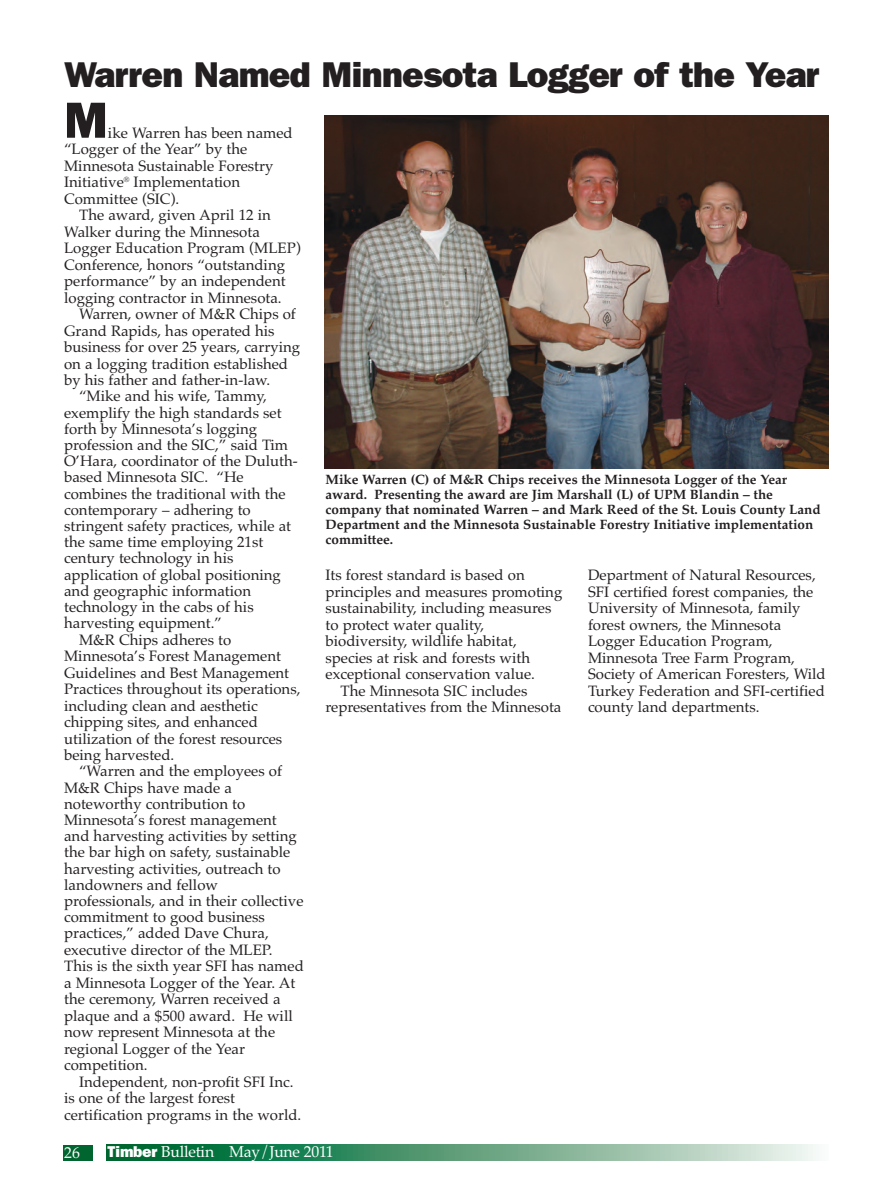
<style>
.page{position:relative;width:891px;height:1188px;background:#fff}
.page>*{position:absolute;margin:0;border:0;box-sizing:border-box;transform-origin:0 0}
.t1{font:800 51px "Franklin Gothic";color:#231f20}
.t2{font:800 36px "Franklin Gothic";letter-spacing:-.02em;color:#231f20}
.t3{font:15.75px "Palatino";letter-spacing:-.015em;color:#fff}
.t4{font:15px/16.5px "Palatino";color:#231f20}
.t5{font:13.5px/15px "Palatino Bold TT";color:#231f20}
.s1{font-family:"Franklin Gothic";font-weight:800}
</style>
<div class="page">
<div style="left:63px;top:1145px;width:30px;height:15px;background:#00652e"></div>
<svg style="left:106px;top:1145px;width:710px;height:15px;background:#62a381"></svg>
<img style="left:324px;top:116px;width:504px;height:352px">
<h2 class="t2" style="left:64px;top:53px;width:757px">Warren Named Minnesota Logger of the Year</h2>
<h1 class="t1" style="left:64px;top:90px;width:45px">M</h1>
<p class="t4" style="left:64px;top:124px;width:230px;text-indent:44px">ike Warren has been named “Logger of the Year” by the<br>Minnesota Sustainable Forestry<br>Initiative<sup>®</sup> Implementation<br>Committee (SIC).</p>
<p class="t4" style="left:64px;top:207px;width:238px;text-indent:15px">The award, given April 12 in<br>Walker during the Minnesota<br>Logger Education Program (MLEP)<br>Conference, honors “outstanding performance” by an independent logging contractor in Minnesota.</p>
<p class="t4" style="left:79px;top:306px;width:218px">Warren, owner of M&amp;R Chips of</p>
<p class="t4" style="left:64px;top:322px;width:212px">Grand Rapids, has operated his</p>
<p class="t4" style="left:64px;top:339px;width:237px">business for over 25 years, carrying</p>
<p class="t4" style="left:64px;top:355px;width:225px">on a logging tradition established</p>
<p class="t4" style="left:64px;top:372px;width:207px">by his father and father-in-law.</p>
<p class="t4" style="left:79px;top:388px;width:189px">“Mike and his wife, Tammy,</p>
<p class="t4" style="left:64px;top:404px;width:219px">exemplify the high standards set</p>
<p class="t4" style="left:64px;top:420px;width:195px">forth by Minnesota’s logging</p>
<p class="t4" style="left:64px;top:437px;width:226px">profession and the SIC,” said Tim</p>
<p class="t4" style="left:64px;top:453px;width:235px">O’Hara, coordinator of the Duluth-</p>
<p class="t4" style="left:64px;top:469px;width:181px">based Minnesota SIC. “He</p>
<p class="t4" style="left:64px;top:485px;width:223px">combines the traditional with the</p>
<p class="t4" style="left:64px;top:501px;width:188px">contemporary – adhering to</p>
<p class="t4" style="left:64px;top:518px;width:228px">stringent safety practices, while at</p>
<p class="t4" style="left:64px;top:534px;width:201px">the same time employing 21st</p>
<p class="t4" style="left:64px;top:550px;width:171px">century technology in his</p>
<p class="t4" style="left:64px;top:566px;width:218px">application of global positioning</p>
<p class="t4" style="left:64px;top:582px;width:188px">and geographic information</p>
<p class="t4" style="left:64px;top:599px;width:191px">technology in the cabs of his</p>
<p class="t4" style="left:64px;top:615px;width:159px">harvesting equipment.”</p>
<p class="t4" style="left:79px;top:631px;width:154px">M&amp;R Chips adheres to</p>
<p class="t4" style="left:64px;top:648px;width:218px">Minnesota’s Forest Management</p>
<p class="t4" style="left:64px;top:664px;width:227px">Guidelines and Best Management</p>
<p class="t4" style="left:64px;top:681px;width:238px">Practices throughout its operations,</p>
<p class="t4" style="left:64px;top:697px;width:195px">including clean and aesthetic</p>
<p class="t4" style="left:64px;top:714px;width:195px">chipping sites, and enhanced</p>
<p class="t4" style="left:64px;top:730px;width:220px">utilization of the forest resources</p>
<p class="t4" style="left:64px;top:747px;width:112px">being harvested.</p>
<p class="t4" style="left:79px;top:763px;width:205px">“Warren and the employees of</p>
<p class="t4" style="left:64px;top:779px;width:169px">M&amp;R Chips have made a</p>
<p class="t4" style="left:64px;top:795px;width:183px">noteworthy contribution to</p>
<p class="t4" style="left:64px;top:812px;width:214px">Minnesota’s forest management</p>
<p class="t4" style="left:64px;top:828px;width:234px">and harvesting activities by setting</p>
<p class="t4" style="left:64px;top:844px;width:228px">the bar high on safety, sustainable</p>
<p class="t4" style="left:64px;top:860px;width:218px">harvesting activities, outreach to</p>
<p class="t4" style="left:64px;top:876px;width:155px">landowners and fellow</p>
<p class="t4" style="left:64px;top:893px;width:241px">professionals, and in their collective</p>
<p class="t4" style="left:64px;top:909px;width:202px">commitment to good business</p>
<p class="t4" style="left:64px;top:925px;width:206px">practices,” added Dave Chura,</p>
<p class="t4" style="left:64px;top:941px;width:210px">executive director of the MLEP.</p>
<p class="t4" style="left:64px;top:958px;width:241px">This is the sixth year SFI has named</p>
<p class="t4" style="left:64px;top:974px;width:233px">a Minnesota Logger of the Year. At</p>
<p class="t4" style="left:64px;top:991px;width:218px">the ceremony, Warren received a</p>
<p class="t4" style="left:64px;top:1007px;width:230px">plaque and a $500 award. He will</p>
<p class="t4" style="left:64px;top:1024px;width:213px">now represent Minnesota at the</p>
<p class="t4" style="left:64px;top:1040px;width:182px">regional Logger of the Year</p>
<p class="t4" style="left:64px;top:1057px;width:85px">competition.</p>
<p class="t4" style="left:79px;top:1073px;width:216px">Independent, non-profit SFI Inc.</p>
<p class="t4" style="left:64px;top:1090px;width:173px">is one of the largest forest</p>
<p class="t4" style="left:64px;top:1106px;width:239px">certification programs in the world.</p>
<p class="t5" style="left:326px;top:472px;width:497px">Mike Warren (C) of M&amp;R Chips receives the Minnesota Logger of the Year award. Presenting the award are Jim Marshall (L) of UPM Blandin – the company that nominated Warren – and Mark Reed of the St. Louis County Land Department and the Minnesota Sustainable Forestry Initiative implementation committee.</p>
<p class="t4" style="left:326px;top:567px;width:201px">Its forest standard is based on</p>
<p class="t4" style="left:326px;top:584px;width:238px">principles and measures promoting</p>
<p class="t4" style="left:326px;top:600px;width:227px">sustainability, including measures</p>
<p class="t4" style="left:326px;top:617px;width:160px">to protect water quality,</p>
<p class="t4" style="left:326px;top:633px;width:193px">biodiversity, wildlife habitat,</p>
<p class="t4" style="left:326px;top:650px;width:206px">species at risk and forests with</p>
<p class="t4" style="left:326px;top:666px;width:211px">exceptional conservation value.</p>
<p class="t4" style="left:340px;top:683px;width:189px">The Minnesota SIC includes</p>
<p class="t4" style="left:326px;top:699px;width:237px">representatives from the Minnesota</p>
<p class="t4" style="left:588px;top:567px;width:239px">Department of Natural Resources,<br>SFI certified forest companies, the<br>University of Minnesota, family forest owners, the Minnesota<br>Logger Education Program,<br>Minnesota Tree Farm Program,<br>Society of American Foresters, Wild<br>Turkey Federation and SFI-certified county land departments.</p>
<p class="t3" style="left:64px;top:1143px;width:17px">26</p>
<p class="t3" style="left:108px;top:1143px;width:228px"><span class="s1">Timber</span> Bulletin May/June 2011</p>
</div>
